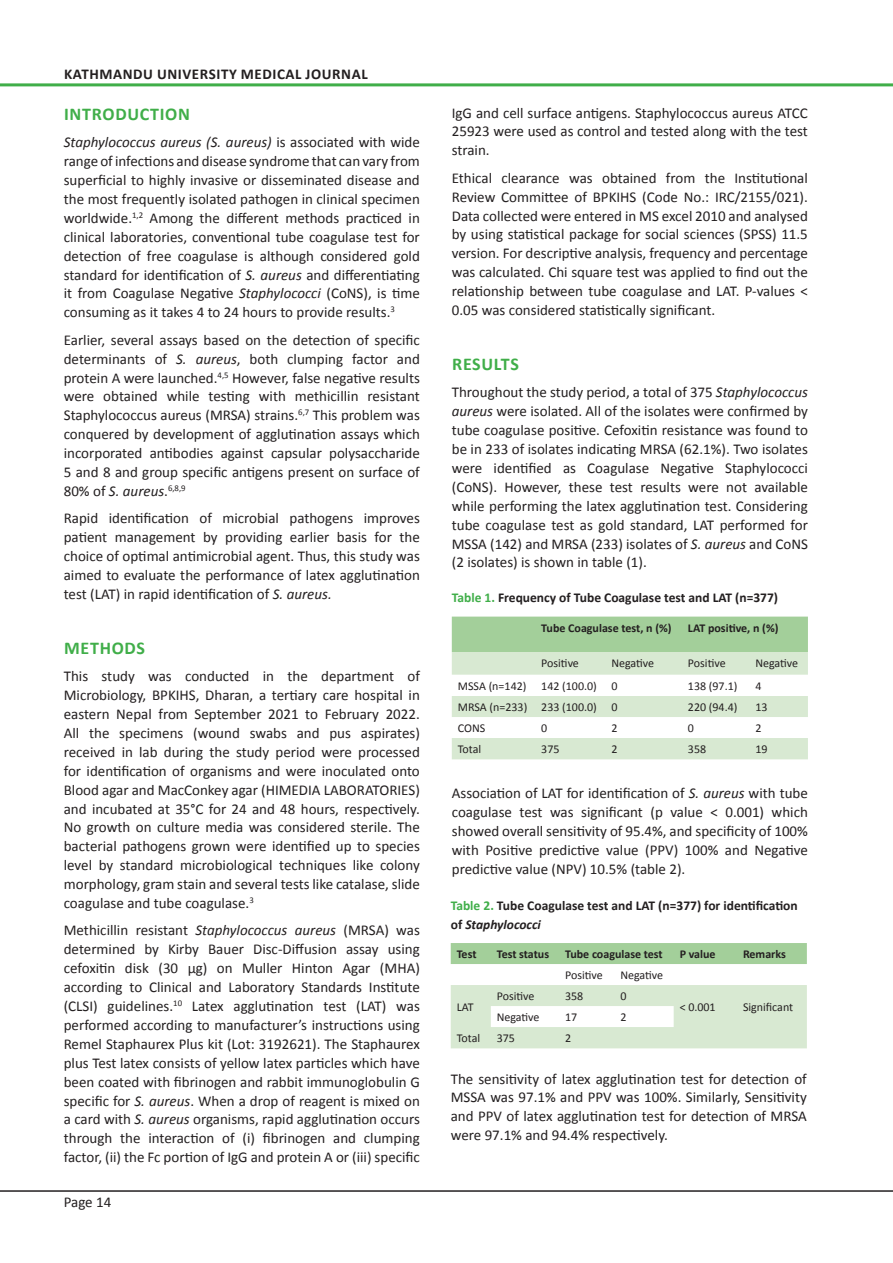
<style>
.page{position:relative;width:893px;height:1263px;background:#fff}
.page>*{position:absolute;margin:0;border:0;box-sizing:border-box;transform-origin:0 0}
.Normal_Text{font:700 18px "Calibri";letter-spacing:.04em;color:#40ae49}
.Heading_2_-_Sub_head{font:700 18px "Calibri";letter-spacing:.04em;color:#40ae49}
.Normal_Text-2{font:15px/18.9px "Calibri";color:#231f20;text-align:justify}
.Heading_2_-_Sub_head-2{font:700 15px "Calibri";letter-spacing:.04em;color:#231f20}
.Table_Figure_Legend{font:700 13.5px/18.8px "Calibri";color:#231f20}
.Table_Text{font:12px "Calibri";color:#231f20}
.Table_Text-2{font:700 12px "Calibri";color:#231f20}
.s1{font-style:italic}
.s2{color:#40ae49}
</style>
<div class="page">
<hr style="left:0;top:1190px;width:893px;height:2px;background:#231f20">
<hr style="left:0;top:83px;width:893px;height:3px;background:#40ae49">
<svg style="left:452px;top:617px;width:356px;height:142px"></svg>
<div style="left:451px;top:943px;width:356px;height:21px;background:#a3cf9a"></div>
<svg style="left:451px;top:985px;width:356px;height:63px"></svg>
<p class="Heading_2_-_Sub_head-2" style="left:64px;top:64px;width:305px">KATHMANDU UNIVERSITY MEDICAL JOURNAL</p>
<p class="Heading_2_-_Sub_head" style="left:64px;top:102px;width:127px">INTRODUCTION</p>
<p class="Normal_Text-2" style="left:64px;top:133px;width:358px"><span class="s1">Staphylococcus aureus (S. aureus)</span> is associated with wide range of infections and disease syndrome that can vary from superficial to highly invasive or disseminated disease and the most frequently isolated pathogen in clinical specimen worldwide.<sup>1,2</sup> Among the different methods practiced in clinical laboratories, conventional tube coagulase test for detection of free coagulase is although considered gold standard for identification of <span class="s1">S. aureus</span> and differentiating it from Coagulase Negative <span class="s1">Staphylococci</span> (CoNS), is time consuming as it takes 4 to 24 hours to provide results.<sup>3</sup></p>
<p class="Normal_Text-2" style="left:64px;top:330px;width:358px">Earlier, several assays based on the detection of specific determinants of <span class="s1">S. aureus</span>, both clumping factor and protein A were launched.<sup>4,5</sup> However, false negative results were obtained while testing with methicillin resistant Staphylococcus aureus (MRSA) strains.<sup>6,7</sup> This problem was conquered by development of agglutination assays which incorporated antibodies against capsular polysaccharide 5 and 8 and group specific antigens present on surface of 80% of <span class="s1">S. aureus</span>.<sup>6,8,9</sup></p>
<p class="Normal_Text-2" style="left:64px;top:509px;width:358px">Rapid identification of microbial pathogens improves patient management by providing earlier basis for the choice of optimal antimicrobial agent. Thus, this study was aimed to evaluate the performance of latex agglutination test (LAT) in rapid identification of <span class="s1">S. aureus.</span></p>
<p class="Normal_Text" style="left:64px;top:636px;width:83px">METHODS</p>
<p class="Normal_Text-2" style="left:64px;top:667px;width:358px">This study was conducted in the department of Microbiology, BPKIHS, Dharan, a tertiary care hospital in eastern Nepal from September 2021 to February 2022.<br>All the specimens (wound swabs and pus aspirates) received in lab during the study period were processed for identification of organisms and were inoculated onto Blood agar and MacConkey agar (HIMEDIA LABORATORIES) and incubated at 35°C for 24 and 48 hours, respectively.<br>No growth on culture media was considered sterile. The bacterial pathogens grown were identified up to species level by standard microbiological techniques like colony morphology, gram stain and several tests like catalase, slide coagulase and tube coagulase.<sup>3</sup></p>
<p class="Normal_Text-2" style="left:64px;top:921px;width:358px">Methicillin resistant <span class="s1">Staphylococcus aureus</span> (MRSA) was determined by Kirby Bauer Disc-Diffusion assay using cefoxitin disk (30 μg) on Muller Hinton Agar (MHA) according to Clinical and Laboratory Standards Institute (CLSI) guidelines.<sup>10</sup> Latex agglutination test (LAT) was performed according to manufacturer’s instructions using Remel Staphaurex Plus kit (Lot: 3192621). The Staphaurex plus Test latex consists of yellow latex particles which have been coated with fibrinogen and rabbit immunoglobulin G specific for <span class="s1">S. aureus</span>. When a drop of reagent is mixed on a card with <span class="s1">S. aureus</span> organisms, rapid agglutination occurs through the interaction of (i) fibrinogen and clumping factor, (ii) the Fc portion of IgG and protein A or (iii) specific</p>
<p class="Normal_Text-2" style="left:64px;top:1193px;width:49px">Page 14</p>
<p class="Normal_Text-2" style="left:452px;top:103px;width:358px">IgG and cell surface antigens. Staphylococcus aureus ATCC 25923 were used as control and tested along with the test strain.</p>
<p class="Normal_Text-2" style="left:452px;top:168px;width:358px">Ethical clearance was obtained from the Institutional Review Committee of BPKIHS (Code No.: IRC/2155/021).<br>Data collected were entered in MS excel 2010 and analysed by using statistical package for social sciences (SPSS) 11.5 version. For descriptive analysis, frequency and percentage was calculated. Chi square test was applied to find out the relationship between tube coagulase and LAT. P-values &lt; 0.05 was considered statistically significant.</p>
<p class="Normal_Text" style="left:452px;top:352px;width:68px">RESULTS</p>
<p class="Normal_Text-2" style="left:452px;top:383px;width:358px">Throughout the study period, a total of 375 <span class="s1">Staphylococcus aureus</span> were isolated. All of the isolates were confirmed by tube coagulase positive. Cefoxitin resistance was found to be in 233 of isolates indicating MRSA (62.1%). Two isolates were identified as Coagulase Negative Staphylococci (CoNS). However, these test results were not available while performing the latex agglutination test. Considering tube coagulase test as gold standard, LAT performed for MSSA (142) and MRSA (233) isolates of <span class="s1">S. aureus</span> and CoNS (2 isolates) is shown in table (1).</p>
<p class="Table_Figure_Legend" style="left:452px;top:588px;width:328px"><span class="s2">Table 1.</span> Frequency of Tube Coagulase test and LAT (n=377)</p>
<p class="Table_Text-2" style="left:541px;top:620px;width:132px">Tube Coagulase test, n (%)</p>
<p class="Table_Text-2" style="left:688px;top:620px;width:92px">LAT positive, n (%)</p>
<p class="Table_Text" style="left:541px;top:655px;width:39px">Positive</p>
<p class="Table_Text" style="left:611px;top:655px;width:44px">Negative</p>
<p class="Table_Text" style="left:688px;top:655px;width:39px">Positive</p>
<p class="Table_Text" style="left:755px;top:655px;width:44px">Negative</p>
<p class="Table_Text" style="left:458px;top:678px;width:70px">MSSA (n=142)</p>
<p class="Table_Text" style="left:541px;top:678px;width:57px">142 (100.0)</p>
<p class="Table_Text" style="left:611px;top:678px;width:8px">0</p>
<p class="Table_Text" style="left:688px;top:678px;width:51px">138 (97.1)</p>
<p class="Table_Text" style="left:755px;top:678px;width:8px">4</p>
<p class="Table_Text" style="left:458px;top:699px;width:71px">MRSA (n=233)</p>
<p class="Table_Text" style="left:541px;top:699px;width:57px">233 (100.0)</p>
<p class="Table_Text" style="left:611px;top:699px;width:8px">0</p>
<p class="Table_Text" style="left:688px;top:699px;width:51px">220 (94.4)</p>
<p class="Table_Text" style="left:755px;top:699px;width:14px">13</p>
<p class="Table_Text" style="left:458px;top:720px;width:29px">CONS</p>
<p class="Table_Text" style="left:541px;top:720px;width:8px">0</p>
<p class="Table_Text" style="left:611px;top:720px;width:8px">2</p>
<p class="Table_Text" style="left:688px;top:720px;width:8px">0</p>
<p class="Table_Text" style="left:755px;top:720px;width:8px">2</p>
<p class="Table_Text" style="left:458px;top:742px;width:25px">Total</p>
<p class="Table_Text" style="left:541px;top:741px;width:20px">375</p>
<p class="Table_Text" style="left:611px;top:741px;width:8px">2</p>
<p class="Table_Text" style="left:688px;top:741px;width:20px">358</p>
<p class="Table_Text" style="left:755px;top:741px;width:14px">19</p>
<p class="Normal_Text-2" style="left:452px;top:784px;width:358px">Association of LAT for identification of <span class="s1">S. aureus</span> with tube coagulase test was significant (p value &lt; 0.001) which showed overall sensitivity of 95.4%, and specificity of 100% with Positive predictive value (PPV) 100% and Negative predictive value (NPV) 10.5% (table 2).</p>
<p class="Table_Figure_Legend" style="left:451px;top:896px;width:349px"><span class="s2">Table 2.</span> Tube Coagulase test and LAT (n=377) for identification of <span class="s1">Staphylococci</span></p>
<p class="Table_Text-2" style="left:457px;top:946px;width:21px">Test</p>
<p class="Table_Text-2" style="left:497px;top:946px;width:54px">Test status</p>
<p class="Table_Text-2" style="left:565px;top:946px;width:99px">Tube coagulase test</p>
<p class="Table_Text-2" style="left:680px;top:946px;width:37px">P value</p>
<p class="Table_Text-2" style="left:743px;top:946px;width:45px">Remarks</p>
<p class="Table_Text" style="left:565px;top:967px;width:39px">Positive</p>
<p class="Table_Text" style="left:620px;top:967px;width:44px">Negative</p>
<p class="Table_Text" style="left:457px;top:999px;width:18px">LAT</p>
<p class="Table_Text" style="left:497px;top:988px;width:39px">Positive</p>
<p class="Table_Text" style="left:565px;top:988px;width:20px">358</p>
<p class="Table_Text" style="left:620px;top:988px;width:8px">0</p>
<p class="Table_Text" style="left:680px;top:999px;width:38px">&lt; 0.001</p>
<p class="Table_Text" style="left:743px;top:999px;width:52px">Significant</p>
<p class="Table_Text" style="left:497px;top:1009px;width:44px">Negative</p>
<p class="Table_Text" style="left:565px;top:1009px;width:14px">17</p>
<p class="Table_Text" style="left:620px;top:1009px;width:8px">2</p>
<p class="Table_Text" style="left:457px;top:1031px;width:25px">Total</p>
<p class="Table_Text" style="left:497px;top:1030px;width:20px">375</p>
<p class="Table_Text" style="left:565px;top:1030px;width:8px">2</p>
<p class="Normal_Text-2" style="left:451px;top:1069px;width:358px">The sensitivity of latex agglutination test for detection of MSSA was 97.1% and PPV was 100%. Similarly, Sensitivity and PPV of latex agglutination test for detection of MRSA were 97.1% and 94.4% respectively.</p>
</div>
